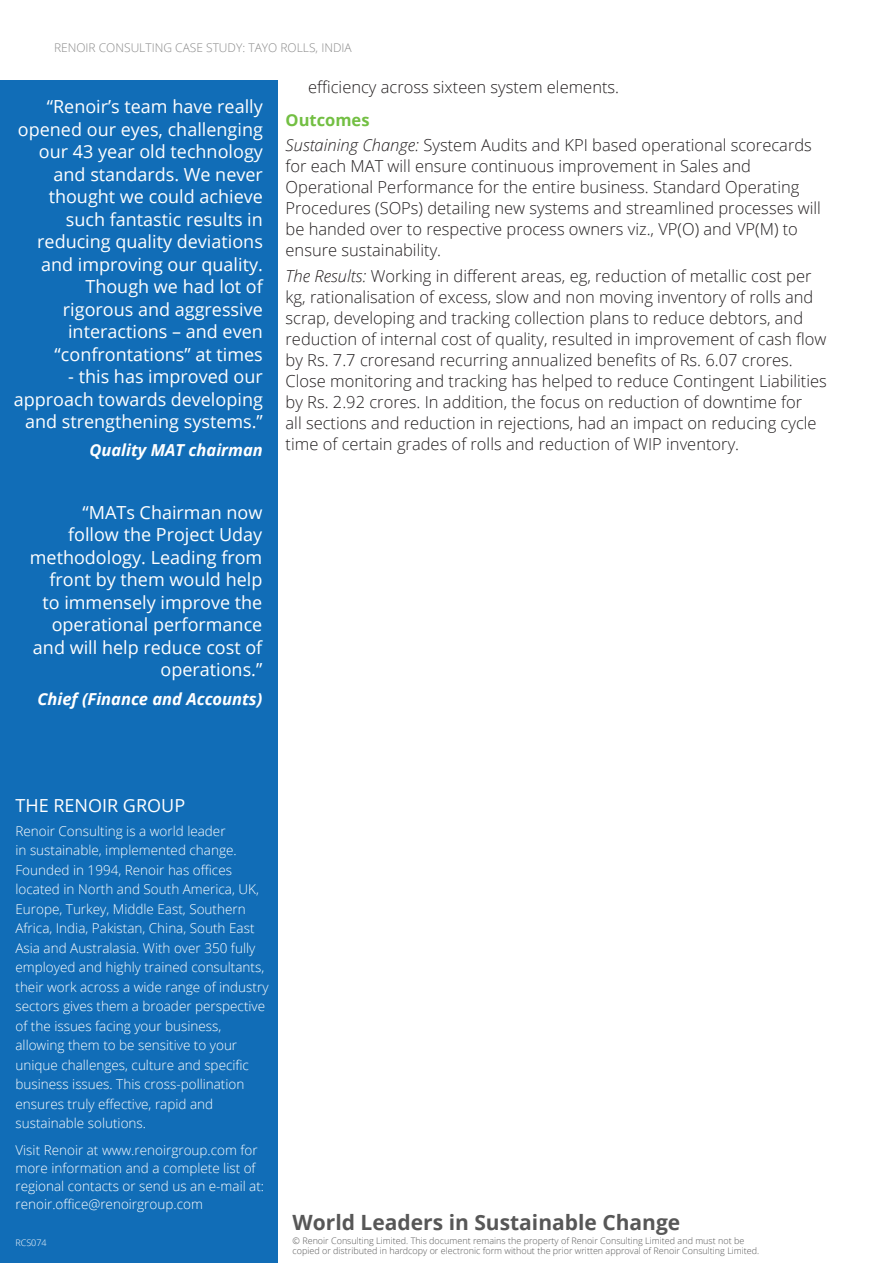
<style>
.page{position:relative;width:893px;height:1263px;background:#fff}
.page>*{position:absolute;margin:0;border:0;box-sizing:border-box;transform-origin:0 0}
.t1{font:700 21px "Open Sans";color:#575757}
.Testimonial{font:18px/22.5px "Open Sans";color:#fff;text-align:right}
.General_Para{font:300 16.5px/21px "Open Sans";color:#231f20}
.Testimonial_name_des{font:italic 700 16.5px "Open Sans";color:#fff}
.Section_Titles{font:700 16.5px "Open Sans";color:#73bf43}
.Renoir_Blub{font:300 13.5px/19.5px "Open Sans";color:#fff}
.t2{font:300 12px "Open Sans";color:#8a8a8a}
.t3{font:300 9px/10.5px "Open Sans";color:#575757}
.t4{font:300 9px "Open Sans";color:#fff}
.s1{font-style:italic}
</style>
<div class="page">
<div style="left:0;top:81px;width:277px;height:1182px;background:#116db7"></div>
<p class="t2" style="left:54px;top:39px;width:299px">RENOIR CONSULTING CASE STUDY: TAYO ROLLS, INDIA</p>
<p class="General_Para" style="left:308px;top:76px;width:313px">efficiency across sixteen system elements.</p>
<p class="Section_Titles" style="left:286px;top:108px;width:85px">Outcomes</p>
<p class="General_Para" style="left:286px;top:134px;width:537px"><span class="s1">Sustaining Change:</span> System Audits and KPI based operational scorecards for each MAT will ensure continuous improvement in Sales and Operational Performance for the entire business. Standard Operating Procedures (SOPs) detailing new systems and streamlined processes will be handed over to respective process owners viz., VP(O) and VP(M) to ensure sustainability.</p>
<p class="General_Para" style="left:286px;top:265px;width:543px"><span class="s1">The Results:</span> Working in different areas, eg, reduction of metallic cost per kg, rationalisation of excess, slow and non moving inventory of rolls and scrap, developing and tracking collection plans to reduce debtors, and reduction of internal cost of quality, resulted in improvement of cash flow by Rs. 7.7 croresand recurring annualized benefits of Rs. 6.07 crores.<br>Close monitoring and tracking has helped to reduce Contingent Liabilities by Rs. 2.92 crores. In addition, the focus on reduction of downtime for<br>all sections and reduction in rejections, had an impact on reducing cycle time of certain grades of rolls and reduction of WIP inventory.</p>
<p class="Testimonial" style="left:18px;top:95px;width:246px">“Renoir’s team have really opened our eyes, challenging our 43 year old technology and standards. We never thought we could achieve such fantastic results in reducing quality deviations and improving our quality.<br>Though we had lot of rigorous and aggressive interactions – and even “confrontations” at times</p>
<p class="Testimonial" style="left:14px;top:365px;width:251px">- this has improved our approach towards developing and strengthening systems.”</p>
<p class="Testimonial_name_des" style="left:89px;top:439px;width:175px">Quality MAT chairman</p>
<p class="Testimonial" style="left:30px;top:501px;width:234px">“MATs Chairman now follow the Project Uday methodology. Leading from front by them would help to immensely improve the operational performance and will help reduce cost of operations.”</p>
<p class="Testimonial_name_des" style="left:37px;top:687px;width:226px">Chief (Finance and Accounts)</p>
<p class="Testimonial" style="left:15px;top:793px;width:171px">THE RENOIR GROUP</p>
<p class="Renoir_Blub" style="left:15px;top:820px;width:255px">Renoir Consulting is a world leader<br>in sustainable, implemented change.<br>Founded in 1994, Renoir has offices located in North and South America, UK, Europe, Turkey, Middle East, Southern Africa, India, Pakistan, China, South East Asia and Australasia. With over 350 fully employed and highly trained consultants, their work across a wide range of industry sectors gives them a broader perspective of the issues facing your business, allowing them to be sensitive to your unique challenges, culture and specific business issues. This cross-pollination ensures truly effective, rapid and sustainable solutions.</p>
<p class="Renoir_Blub" style="left:15px;top:1140px;width:250px;line-height:18px">Visit Renoir at www.renoirgroup.com for more information and a complete list of regional contacts or send us an e-mail at: renoir.office@renoirgroup.com</p>
<p class="t4" style="left:15px;top:1237px;width:33px">RCS074</p>
<p class="t1" style="left:293px;top:1208px;width:389px">World Leaders in Sustainable Change</p>
<p class="t3" style="left:293px;top:1235px;width:468px">© Renoir Consulting Limited. This document remains the property of Renoir Consulting Limited and must not be copied or distributed in hardcopy or electronic form without the prior written approval of Renoir Consulting Limited.</p>
</div>
